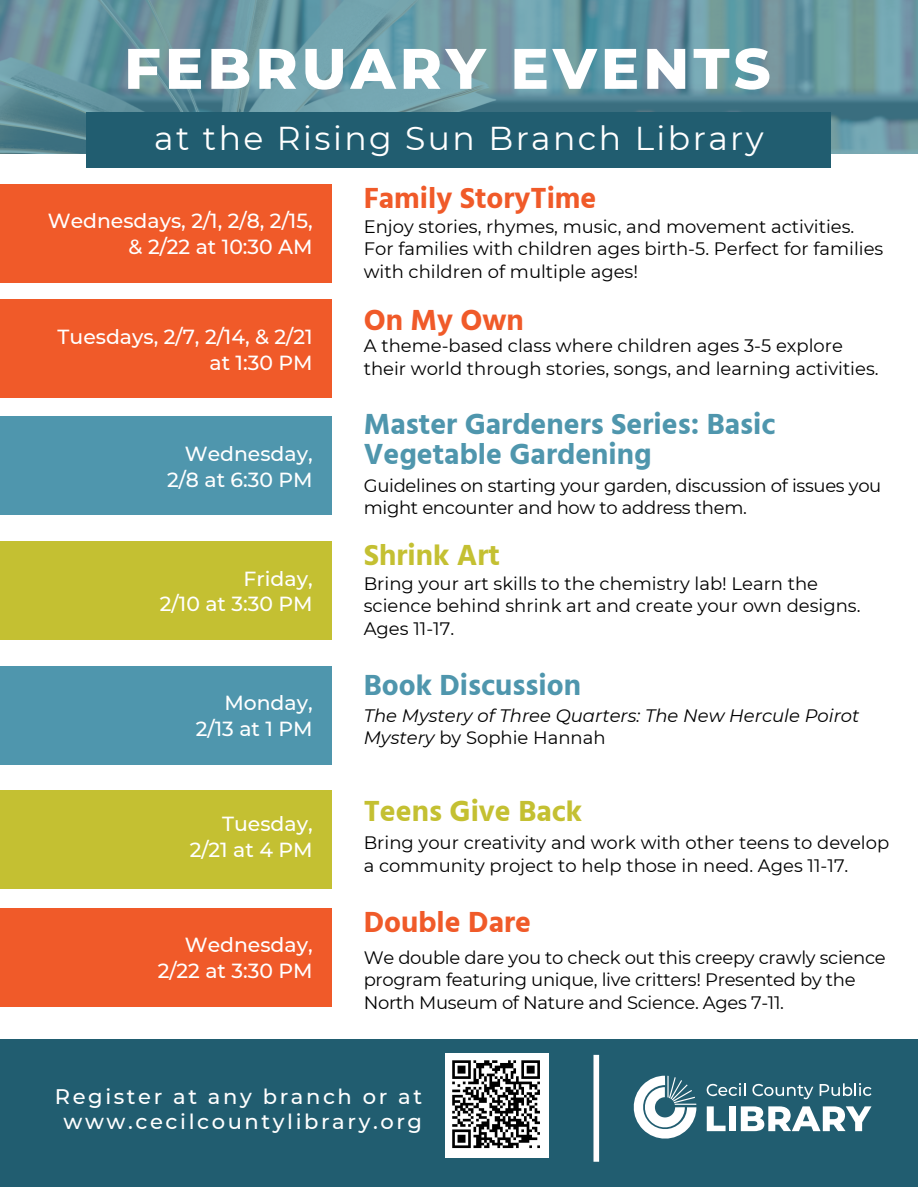
<style>
.page{position:relative;width:918px;height:1188px;background:#fff}
.page>*{position:absolute;margin:0;border:0;box-sizing:border-box;transform-origin:0 0}
.t1{font:800 57px "Montserrat";letter-spacing:.075em;color:#fff}
.t2{font:33px "Montserrat";letter-spacing:.075em;color:#fff}
.t3{font:700 29.85px/29.2px "Hind Guntur";color:#4f96ad}
.t4{font:700 29.85px "Hind Guntur";color:#f05a29}
.t5{font:700 29.85px "Hind Guntur";color:#c4c032}
.t6{font:500 21px/24.8px "Montserrat";letter-spacing:.125em;color:#fff;text-align:center}
.t7{font:500 20.4px/25.8px "Montserrat";color:#fff;text-align:right}
.t8{font:18px/22.5px "Montserrat";color:#000}
.t9{font:italic 18px/22.5px "Montserrat";color:#000}
.s1{font-style:normal}
</style>
<div class="page">
<svg style="left:0;top:0;width:918px;height:153px"></svg>
<div style="left:0;top:1040px;width:918px;height:147px;background:#215d70"></div>
<div style="left:445px;top:1053px;width:103px;height:105px;background:#fff"></div>
<svg style="left:452px;top:1060px;width:88px;height:88px"></svg>
<svg style="left:633px;top:1076px;width:63px;height:63px"></svg>
<svg style="left:707px;top:1083px;width:39px;height:13px"></svg>
<svg style="left:752px;top:1084px;width:61px;height:15px"></svg>
<svg style="left:820px;top:1083px;width:51px;height:13px"></svg>
<svg style="left:707px;top:1106px;width:19px;height:25px"></svg>
<div style="left:729px;top:1106px;width:7px;height:25px;background:#fff"></div>
<svg style="left:741px;top:1106px;width:131px;height:25px"></svg>
<div style="left:593px;top:1055px;width:6px;height:107px;background:#fff"></div>
<div style="left:87px;top:112px;width:744px;height:55px;background:#215d70"></div>
<div style="left:0;top:790px;width:332px;height:99px;background:#c4c032"></div>
<div style="left:0;top:299px;width:332px;height:99px;background:#f05a29"></div>
<div style="left:0;top:541px;width:332px;height:99px;background:#c4c032"></div>
<div style="left:0;top:184px;width:332px;height:98px;background:#f05a29"></div>
<div style="left:0;top:666px;width:332px;height:98px;background:#4f96ad"></div>
<div style="left:0;top:417px;width:332px;height:98px;background:#4f96ad"></div>
<div style="left:0;top:908px;width:332px;height:98px;background:#f05a29"></div>
<h1 class="t1" style="left:124px;top:34px;width:648px">FEBRUARY EVENTS</h1>
<h2 class="t2" style="left:154px;top:118px;width:611px">at the Rising Sun Branch Library</h2>
<h3 class="t4" style="left:364px;top:180px;width:234px">Family StoryTime</h3>
<p class="t7" style="left:48px;top:208px;width:266px">Wednesdays, 2/1, 2/8, 2/15, &amp; 2/22 at 10:30 AM</p>
<p class="t8" style="left:364px;top:215px;width:521px">Enjoy stories, rhymes, music, and movement activities.<br>For families with children ages birth-5. Perfect for families with children of multiple ages!</p>
<p class="t7" style="left:58px;top:323px;width:257px">Tuesdays, 2/7, 2/14, &amp; 2/21 at 1:30 PM</p>
<p class="t7" style="left:167px;top:441px;width:147px">Wednesday,<br>2/8 at 6:30 PM</p>
<h3 class="t4" style="left:364px;top:302px;width:162px">On My Own</h3>
<p class="t8" style="left:364px;top:334px;width:516px">A theme-based class where children ages 3-5 explore their world through stories, songs, and learning activities.</p>
<h3 class="t3" style="left:364px;top:410px;width:413px">Master Gardeners Series: Basic<br>Vegetable Gardening</h3>
<p class="t8" style="left:364px;top:474px;width:519px">Guidelines on starting your garden, discussion of issues you might encounter and how to address them.</p>
<h3 class="t5" style="left:364px;top:538px;width:138px">Shrink Art</h3>
<p class="t7" style="left:160px;top:565px;width:154px">Friday,<br>2/10 at 3:30 PM</p>
<p class="t8" style="left:364px;top:572px;width:498px">Bring your art skills to the chemistry lab! Learn the science behind shrink art and create your own designs.<br>Ages 11-17.</p>
<p class="t7" style="left:196px;top:690px;width:118px">Monday,<br>2/13 at 1 PM</p>
<p class="t7" style="left:190px;top:811px;width:124px">Tuesday,<br>2/21 at 4 PM</p>
<p class="t7" style="left:158px;top:932px;width:156px">Wednesday,<br>2/22 at 3:30 PM</p>
<h3 class="t3" style="left:364px;top:670px;width:219px">Book Discussion</h3>
<p class="t9" style="left:364px;top:704px;width:497px">The Mystery of Three Quarters: The New Hercule Poirot<br>Mystery <span class="s1">by Sophie Hannah</span></p>
<h3 class="t5" style="left:364px;top:793px;width:220px">Teens Give Back</h3>
<p class="t8" style="left:364px;top:831px;width:527px">Bring your creativity and work with other teens to develop a community project to help those in need. Ages 11-17.</p>
<h3 class="t4" style="left:364px;top:904px;width:169px">Double Dare</h3>
<p class="t8" style="left:364px;top:946px;width:524px">We double dare you to check out this creepy crawly science program featuring unique, live critters! Presented by the<br>North Museum of Nature and Science. Ages 7-11.</p>
<p class="t6" style="left:55px;top:1084px;width:369px">Register at any branch or at www.cecilcountylibrary.org</p>
</div>
